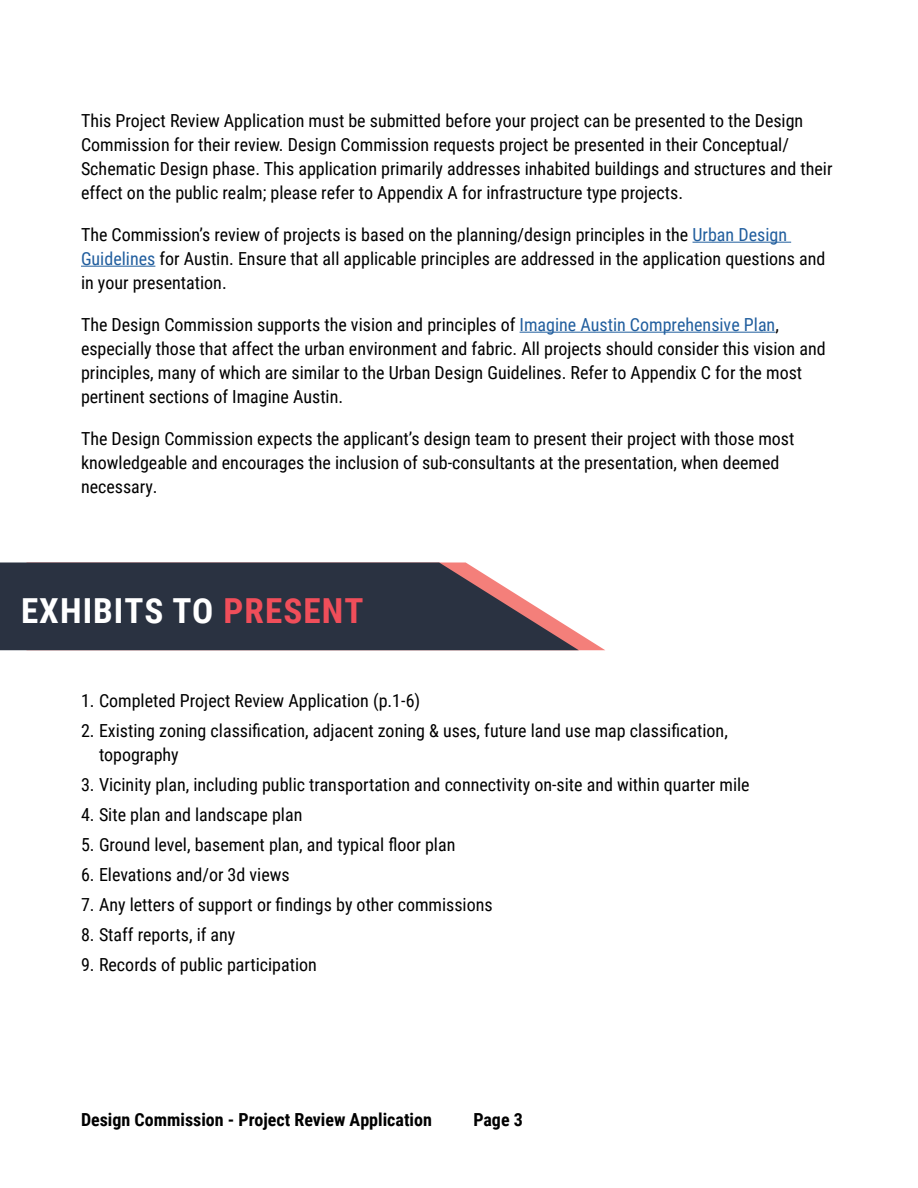
<style>
.page{position:relative;width:918px;height:1188px;background:#fff}
.page>*{position:absolute;margin:0;border:0;box-sizing:border-box;transform-origin:0 0}
.t1{font:700 34.5px "Roboto Condensed";letter-spacing:.03em;color:#fff}
.t2{font:18px/24px "Roboto Condensed";color:#000}
.t3{font:700 18px "Roboto Condensed";color:#000}
.s1{color:#215e9e}
.s2{color:#f04e5a}
</style>
<div class="page">
<svg style="left:27px;top:562px;width:578px;height:88px"></svg>
<svg style="left:0;top:563px;width:579px;height:87px;background:#424552"></svg>
<hr style="left:693px;top:242px;width:98px;height:1px;background:#215e9e">
<hr style="left:81px;top:266px;width:74px;height:1px;background:#215e9e">
<hr style="left:520px;top:332px;width:255px;height:1px;background:#215e9e">
<p class="t2" style="left:81px;top:108px;width:753px">This Project Review Application must be submitted before your project can be presented to the Design Commission for their review. Design Commission requests project be presented in their Conceptual/ Schematic Design phase. This application primarily addresses inhabited buildings and structures and their effect on the public realm; please refer to Appendix A for infrastructure type projects.</p>
<p class="t2" style="left:81px;top:222px;width:746px">The Commission’s review of projects is based on the planning/design principles in the <span class="s1">Urban Design<br>Guidelines</span> for Austin. Ensure that all applicable principles are addressed in the application questions and in your presentation.</p>
<p class="t2" style="left:81px;top:312px;width:746px">The Design Commission supports the vision and principles of <span class="s1">Imagine Austin Comprehensive Plan</span>, especially those that affect the urban environment and fabric. All projects should consider this vision and principles, many of which are similar to the Urban Design Guidelines. Refer to Appendix C for the most pertinent sections of Imagine Austin.</p>
<p class="t2" style="left:81px;top:426px;width:715px">The Design Commission expects the applicant’s design team to present their project with those most knowledgeable and encourages the inclusion of sub-consultants at the presentation, when deemed necessary.</p>
<h1 class="t1" style="left:21px;top:587px;width:344px">EXHIBITS TO <span class="s2">PRESENT</span></h1>
<p class="t2" style="left:81px;top:688px;width:341px">1. Completed Project Review Application (p.1-6)</p>
<p class="t2" style="left:99px;top:718px;width:630px;text-indent:-18px">2. Existing zoning classification, adjacent zoning &amp; uses, future land use map classification, topography</p>
<p class="t2" style="left:81px;top:772px;width:670px">3. Vicinity plan, including public transportation and connectivity on-site and within quarter mile</p>
<p class="t2" style="left:81px;top:802px;width:223px">4. Site plan and landscape plan</p>
<p class="t2" style="left:81px;top:832px;width:376px">5. Ground level, basement plan, and typical floor plan</p>
<p class="t2" style="left:81px;top:862px;width:210px">6. Elevations and/or 3d views</p>
<p class="t2" style="left:81px;top:892px;width:413px">7. Any letters of support or findings by other commissions</p>
<p class="t2" style="left:81px;top:922px;width:156px">8. Staff reports, if any</p>
<p class="t2" style="left:81px;top:952px;width:238px">9. Records of public participation</p>
<p class="t3" style="left:81px;top:1107px;width:352px">Design Commission - Project Review Application</p>
<p class="t3" style="left:473px;top:1107px;width:51px">Page 3</p>
</div>
